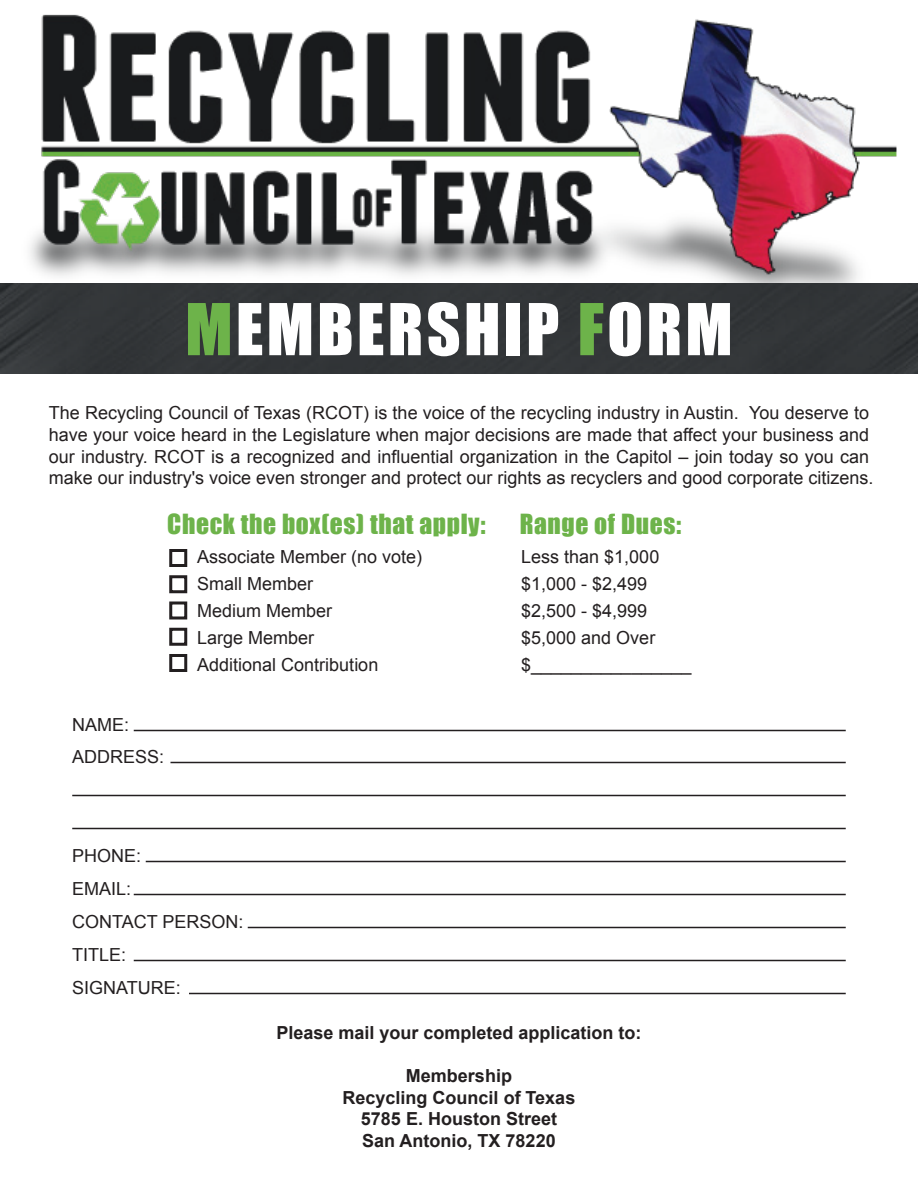
<style>
.page{position:relative;width:918px;height:1188px;background:#fff}
.page>*{position:absolute;margin:0;border:0;box-sizing:border-box;transform-origin:0 0}
.t1{font:66px "Impact";letter-spacing:.05em;color:#fff}
.t2{font:25.5px "Impact";letter-spacing:.025em;color:#6db34a}
.t3{font:18px/33px "Arial";color:#231f20}
.t4{font:700 18px/21.6px "Arial";color:#231f20;text-align:center}
.s1{color:#6db34a}
</style>
<div class="page">
<img style="left:0;top:14px;width:918px;height:360px">
<div style="left:169px;top:549px;width:18px;height:18px;border:3px solid #231f20"></div>
<div style="left:169px;top:575px;width:18px;height:18px;border:3px solid #231f20"></div>
<div style="left:169px;top:601px;width:18px;height:18px;border:3px solid #231f20"></div>
<div style="left:169px;top:628px;width:18px;height:18px;border:3px solid #231f20"></div>
<div style="left:169px;top:654px;width:18px;height:18px;border:3px solid #231f20"></div>
<hr style="left:134px;top:730px;width:712px;height:1px;background:#231f20">
<hr style="left:171px;top:762px;width:675px;height:1px;background:#231f20">
<hr style="left:146px;top:861px;width:700px;height:1px;background:#231f20">
<hr style="left:134px;top:894px;width:712px;height:1px;background:#231f20">
<hr style="left:248px;top:927px;width:598px;height:1px;background:#231f20">
<hr style="left:134px;top:960px;width:712px;height:1px;background:#231f20">
<hr style="left:189px;top:993px;width:657px;height:1px;background:#231f20">
<hr style="left:72px;top:795px;width:774px;height:1px;background:#231f20">
<hr style="left:72px;top:828px;width:774px;height:1px;background:#231f20">
<h1 class="t1" style="left:185px;top:278px;width:549px"><span class="s1">M</span>EMBERSHIP <span class="s1">F</span>ORM</h1>
<p class="t3" style="left:49px;top:402px;width:826px;line-height:21.6px">The Recycling Council of Texas (RCOT) is the voice of the recycling industry in Austin. You deserve to have your voice heard in the Legislature when major decisions are made that affect your business and our industry. RCOT is a recognized and influential organization in the Capitol – join today so you can make our industry's voice even stronger and protect our rights as recyclers and good corporate citizens.</p>
<h2 class="t2" style="left:167px;top:504px;width:320px">Check the box(es) that apply:</h2>
<h2 class="t2" style="left:520px;top:504px;width:163px">Range of Dues:</h2>
<p class="t3" style="left:72px;top:708px;width:94px">NAME:<br>ADDRESS:</p>
<p class="t3" style="left:197px;top:541px;width:227px">Associate Member (no vote)</p>
<p class="t3" style="left:521px;top:541px;width:140px">Less than $1,000</p>
<p class="t3" style="left:197px;top:568px;width:118px">Small Member</p>
<p class="t3" style="left:521px;top:568px;width:128px">$1,000 - $2,499</p>
<p class="t3" style="left:197px;top:595px;width:137px">Medium Member</p>
<p class="t3" style="left:521px;top:595px;width:128px">$2,500 - $4,999</p>
<p class="t3" style="left:197px;top:622px;width:119px">Large Member</p>
<p class="t3" style="left:521px;top:622px;width:136px">$5,000 and Over</p>
<p class="t3" style="left:197px;top:649px;width:183px">Additional Contribution</p>
<p class="t3" style="left:521px;top:649px;width:172px">$________________</p>
<p class="t3" style="left:72px;top:840px;width:173px">PHONE:<br>EMAIL:<br>CONTACT PERSON:<br>TITLE:<br>SIGNATURE:</p>
<p class="t4" style="left:276px;top:1022px;width:367px">Please mail your completed application to:</p>
<p class="t4" style="left:343px;top:1066px;width:234px">Membership<br>Recycling Council of Texas<br>5785 E. Houston Street<br>San Antonio, TX 78220</p>
</div>
